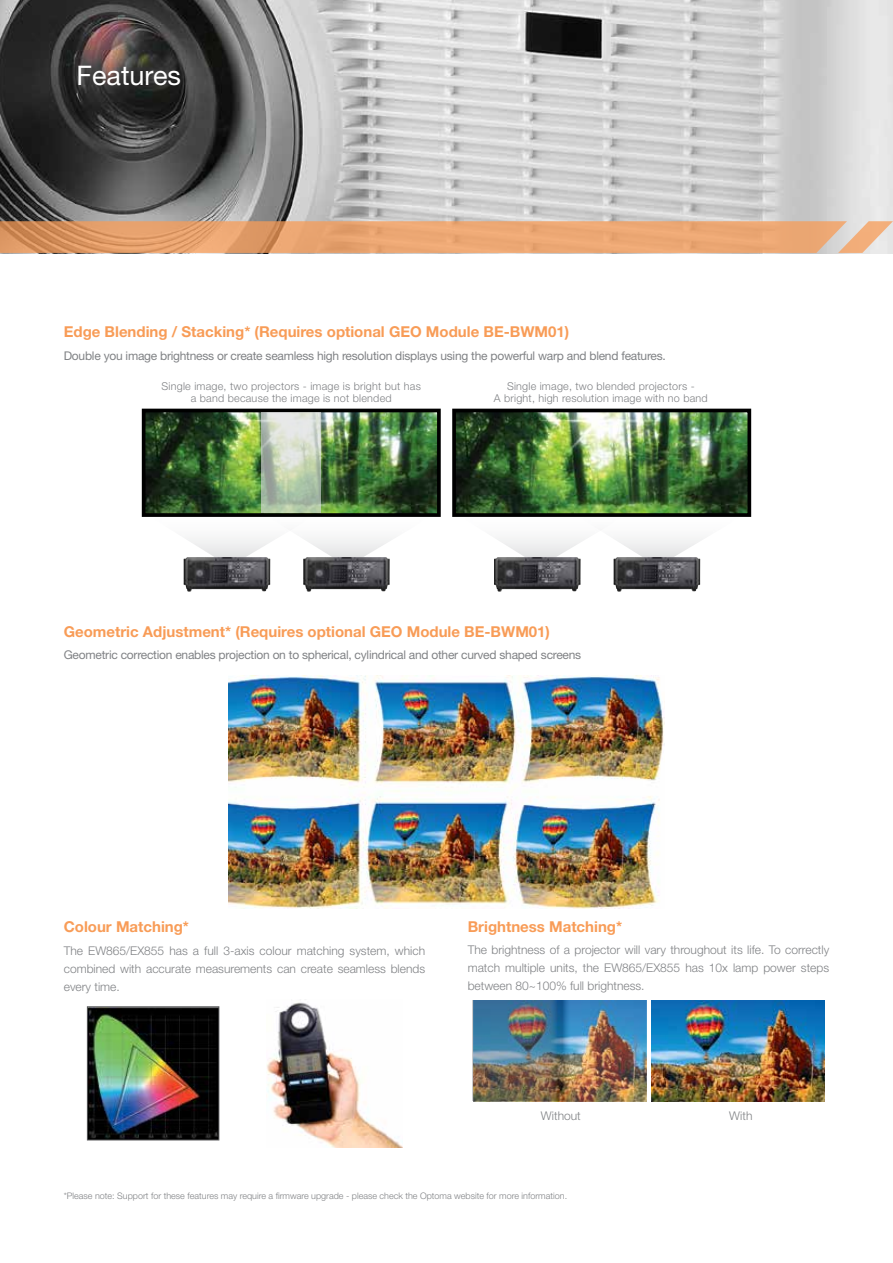
<style>
.page{position:relative;width:893px;height:1263px;background:#fff}
.page>*{position:absolute;margin:0;border:0;box-sizing:border-box;transform-origin:0 0}
.t1{font:27px "Helvetica Neue";color:#fff}
.t2{font:700 15px "Helvetica Neue";color:#f89c57}
.t3{font:300 12px/18px "Helvetica Neue";color:#808285;text-align:justify}
.t4{font:12px "Helvetica Neue";letter-spacing:-.02em;color:#808285}
.t5{font:300 10.8px/12px "Helvetica Neue";letter-spacing:.02em;color:#808285;text-align:center}
.t6{font:300 9px "Helvetica Neue";color:#808285}
</style>
<div class="page">
<img style="left:0;top:0;width:893px;height:221px">
<svg style="left:0;top:221px;width:893px;height:32px;background:#e6a574"></svg>
<img style="left:89px;top:1008px;width:128px;height:130px">
<div style="left:87px;top:1006px;width:132px;height:134px;border:1px solid #58595b"></div>
<img style="left:267px;top:1002px;width:135px;height:145px">
<img style="left:147px;top:414px;width:289px;height:98px">
<div style="left:142px;top:409px;width:299px;height:108px;border:4px solid #000"></div>
<img style="left:184px;top:558px;width:86px;height:34px">
<svg style="left:261px;top:412px;width:59px;height:101px;background:#c1cdbb"></svg>
<svg style="left:143px;top:513px;width:295px;height:45px"></svg>
<img style="left:303px;top:557px;width:87px;height:35px">
<img style="left:457px;top:414px;width:289px;height:98px">
<div style="left:452px;top:409px;width:299px;height:108px;border:4px solid #000"></div>
<img style="left:494px;top:558px;width:87px;height:34px">
<svg style="left:454px;top:513px;width:294px;height:45px"></svg>
<img style="left:613px;top:557px;width:87px;height:35px">
<img style="left:228px;top:675px;width:437px;height:233px">
<img style="left:651px;top:1000px;width:173px;height:101px">
<img style="left:571px;top:1000px;width:75px;height:101px">
<img style="left:473px;top:1000px;width:98px;height:101px">
<h1 class="t1" style="left:77px;top:59px;width:106px">Features</h1>
<p class="t2" style="left:64px;top:323px;width:507px">Edge Blending / Stacking* (Requires optional GEO Module BE-BWM01)</p>
<p class="t4" style="left:64px;top:348px;width:604px">Double you image brightness or create seamless high resolution displays using the powerful warp and blend features.</p>
<p class="t5" style="left:162px;top:380px;width:261px">Single image, two projectors - image is bright but has a band because the image is not blended</p>
<p class="t5" style="left:494px;top:380px;width:215px">Single image, two blended projectors -<br>A bright, high resolution image with no band</p>
<p class="t2" style="left:64px;top:622px;width:488px">Geometric Adjustment* (Requires optional GEO Module BE-BWM01)</p>
<p class="t4" style="left:64px;top:648px;width:519px">Geometric correction enables projection on to spherical, cylindrical and other curved shaped screens</p>
<p class="t2" style="left:64px;top:918px;width:127px">Colour Matching*</p>
<p class="t3" style="left:64px;top:941px;width:363px">The EW865/EX855 has a full 3-axis colour matching system, which combined with accurate measurements can create seamless blends every time.</p>
<p class="t2" style="left:468px;top:917px;width:156px">Brightness Matching*</p>
<p class="t3" style="left:468px;top:940px;width:363px">The brightness of a projector will vary throughout its life. To correctly match multiple units, the EW865/EX855 has 10x lamp power steps between 80~100% full brightness.</p>
<p class="t3" style="left:541px;top:1107px;width:42px">Without</p>
<p class="t3" style="left:729px;top:1107px;width:25px">With</p>
<p class="t6" style="left:64px;top:1191px;width:505px">*Please note: Support for these features may require a firmware upgrade - please check the Optoma website for more information.</p>
</div>
